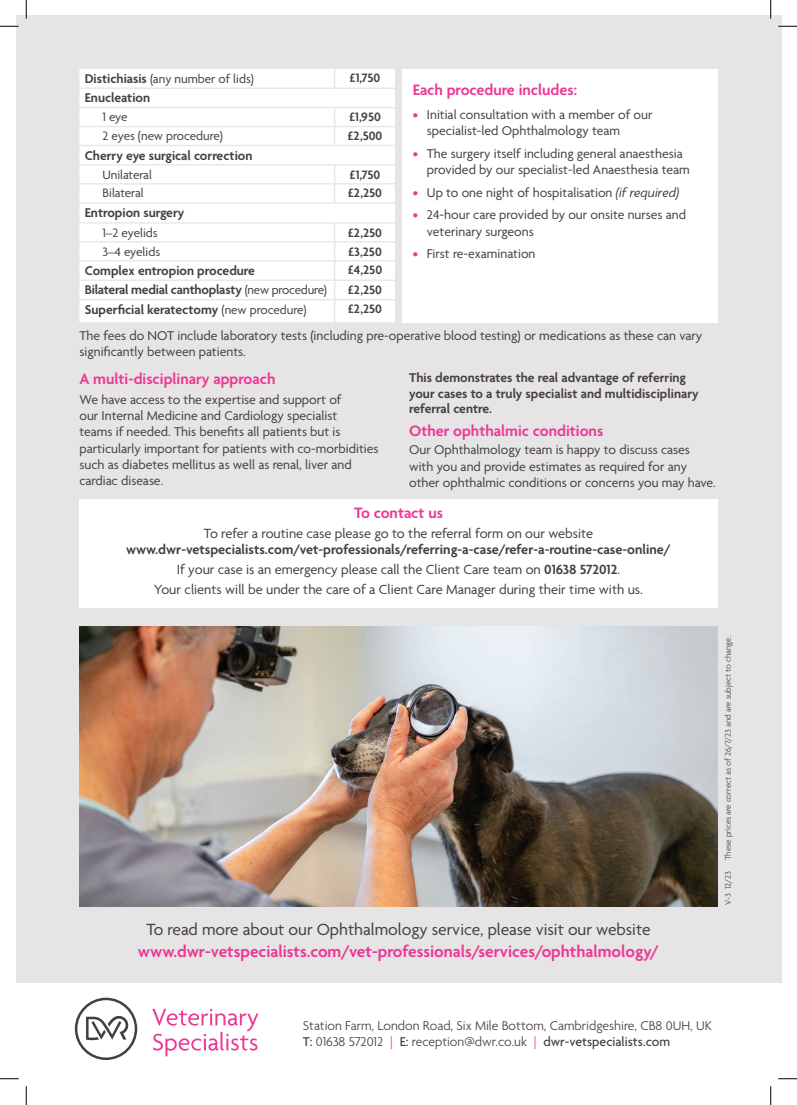
<style>
.page{position:relative;width:797px;height:1105px;background:#fff}
.page>*{position:absolute;margin:0;border:0;box-sizing:border-box;transform-origin:0 0}
.t1{font:600 17.5px "Agenda";color:#ed3896}
.t2{font:17.5px "Agenda";color:#44403f}
.t3{font:600 16.25px "Agenda";color:#ed3896}
.t4{font:14.38px/19.8px "Agenda";color:#44403f;text-align:center}
.t5{font:13.75px/16.2px "Agenda";color:#44403f}
.t6{font:600 13.75px/15.6px "Agenda";color:#44403f}
.t7{font:300 13.75px/16.2px "Agenda";color:#44403f}
.t8{font:13.12px "Agenda";color:#44403f}
.t9{font:600 13.12px "Agenda";color:#44403f}
.t10{font:300 8.75px "Agenda";color:#44403f}
.s1{font-weight:600;font-size:13.75px}
.s2{font-weight:400;font-size:13.12px}
.s3{font-family:"Mars Centra";font-weight:800;color:#ed3896}
.s4{font-style:italic}
.s5{font-weight:600}
.s6{font-weight:500}
.s7{color:#ed3896}
</style>
<div class="page">
<div style="left:16px;top:16px;width:765px;height:967px;background:#e6e4e4"></div>
<svg style="left:75px;top:998px;width:62px;height:62px"></svg>
<svg style="left:152px;top:1009px;width:106px;height:47px"></svg>
<img style="left:79px;top:627px;width:638px;height:280px">
<div style="left:402px;top:69px;width:315px;height:253px;background:#fff"></div>
<div style="left:79px;top:69px;width:316px;height:253px;background:#fff"></div>
<svg style="left:334px;top:69px;width:1px;height:19px"></svg>
<hr style="left:79px;top:126px;width:256px;height:1px;background:#e6e4e4">
<hr style="left:335px;top:126px;width:60px;height:1px;background:#e6e4e4">
<svg style="left:334px;top:108px;width:1px;height:37px"></svg>
<hr style="left:79px;top:145px;width:256px;height:1px;background:#e6e4e4">
<hr style="left:335px;top:145px;width:60px;height:1px;background:#e6e4e4">
<hr style="left:79px;top:164px;width:256px;height:1px;background:#e6e4e4">
<hr style="left:335px;top:164px;width:60px;height:1px;background:#e6e4e4">
<hr style="left:79px;top:183px;width:256px;height:1px;background:#e6e4e4">
<hr style="left:335px;top:183px;width:60px;height:1px;background:#e6e4e4">
<svg style="left:334px;top:165px;width:1px;height:37px"></svg>
<hr style="left:79px;top:202px;width:256px;height:1px;background:#e6e4e4">
<hr style="left:335px;top:202px;width:60px;height:1px;background:#e6e4e4">
<hr style="left:79px;top:222px;width:256px;height:2px;background:#e6e4e4">
<hr style="left:335px;top:222px;width:60px;height:2px;background:#e6e4e4">
<hr style="left:79px;top:241px;width:256px;height:1px;background:#e6e4e4">
<hr style="left:335px;top:241px;width:60px;height:1px;background:#e6e4e4">
<hr style="left:79px;top:260px;width:256px;height:1px;background:#e6e4e4">
<hr style="left:335px;top:260px;width:60px;height:1px;background:#e6e4e4">
<hr style="left:79px;top:280px;width:256px;height:1px;background:#e6e4e4">
<hr style="left:335px;top:280px;width:60px;height:1px;background:#e6e4e4">
<hr style="left:79px;top:299px;width:256px;height:1px;background:#e6e4e4">
<hr style="left:335px;top:299px;width:60px;height:1px;background:#e6e4e4">
<svg style="left:334px;top:224px;width:1px;height:98px"></svg>
<hr style="left:79px;top:88px;width:256px;height:1px;background:#e6e4e4">
<hr style="left:335px;top:88px;width:60px;height:1px;background:#e6e4e4">
<hr style="left:79px;top:107px;width:256px;height:1px;background:#e6e4e4">
<hr style="left:335px;top:107px;width:60px;height:1px;background:#e6e4e4">
<div style="left:79px;top:499px;width:638px;height:108px;background:#fff"></div>
<svg style="left:0;top:25px;width:19px;height:2px"></svg>
<svg style="left:778px;top:25px;width:19px;height:2px"></svg>
<svg style="left:0;top:1078px;width:19px;height:1px"></svg>
<svg style="left:778px;top:1078px;width:19px;height:1px"></svg>
<svg style="left:25px;top:0;width:2px;height:19px"></svg>
<svg style="left:25px;top:1086px;width:2px;height:19px"></svg>
<svg style="left:770px;top:0;width:1px;height:19px"></svg>
<svg style="left:770px;top:1086px;width:1px;height:19px"></svg>
<p class="t8" style="left:85px;top:74px;width:171px"><span class="s1">Distichiasis</span> (any number of lids)</p>
<p class="t9" style="left:350px;top:73px;width:32px">£1,750</p>
<p class="t6" style="left:85px;top:91px;width:67px">Enucleation</p>
<p class="t8" style="left:102px;top:112px;width:27px">1 eye</p>
<p class="t9" style="left:349px;top:112px;width:33px">£1,950</p>
<p class="t8" style="left:102px;top:131px;width:122px">2 eyes (new procedure)</p>
<p class="t9" style="left:348px;top:131px;width:36px">£2,500</p>
<p class="t6" style="left:85px;top:148px;width:169px">Cherry eye surgical correction</p>
<p class="t8" style="left:102px;top:169px;width:51px">Unilateral</p>
<p class="t9" style="left:350px;top:169px;width:32px">£1,750</p>
<p class="t8" style="left:102px;top:188px;width:43px">Bilateral</p>
<p class="t9" style="left:348px;top:188px;width:35px">£2,250</p>
<p class="t6" style="left:85px;top:206px;width:101px">Entropion surgery</p>
<p class="t8" style="left:102px;top:227px;width:57px">1–2 eyelids</p>
<p class="t9" style="left:348px;top:227px;width:35px">£2,250</p>
<p class="t8" style="left:102px;top:246px;width:59px">3–4 eyelids</p>
<p class="t9" style="left:348px;top:246px;width:35px">£3,250</p>
<p class="t6" style="left:85px;top:264px;width:172px">Complex entropion procedure</p>
<p class="t9" style="left:348px;top:265px;width:36px">£4,250</p>
<p class="t6" style="left:85px;top:283px;width:244px">Bilateral medial canthoplasty <span class="s2">(new procedure)</span></p>
<p class="t9" style="left:348px;top:284px;width:35px">£2,250</p>
<p class="t6" style="left:85px;top:303px;width:223px">Superficial keratectomy <span class="s2">(new procedure)</span></p>
<p class="t9" style="left:348px;top:304px;width:35px">£2,250</p>
<p class="t3" style="left:412px;top:83px;width:166px">Each procedure includes:</p>
<p class="t5" style="left:427px;top:107px;width:227px;line-height:16.9px;text-indent:-14px"><span class="s3">•</span> Initial consultation with a member of our specialist-led Ophthalmology team</p>
<p class="t5" style="left:427px;top:146px;width:264px;line-height:16.9px;text-indent:-14px"><span class="s3">•</span> The surgery itself including general anaesthesia provided by our specialist-led Anaesthesia team</p>
<p class="t5" style="left:412px;top:185px;width:268px"><span class="s3">•</span> Up to one night of hospitalisation <span class="s4">(if required)</span></p>
<p class="t5" style="left:427px;top:207px;width:261px;line-height:16.9px;text-indent:-14px"><span class="s3">•</span> 24-hour care provided by our onsite nurses and veterinary surgeons</p>
<p class="t5" style="left:412px;top:247px;width:124px"><span class="s3">•</span> First re-examination</p>
<p class="t5" style="left:79px;top:329px;width:624px">The fees do NOT include laboratory tests (including pre-operative blood testing) or medications as these can vary significantly between patients.</p>
<p class="t3" style="left:79px;top:372px;width:198px">A multi-disciplinary approach</p>
<p class="t5" style="left:79px;top:392px;width:300px">We have access to the expertise and support of<br>our Internal Medicine and Cardiology specialist<br>teams if needed. This benefits all patients but is particularly important for patients with co-morbidities such as diabetes mellitus as well as renal, liver and cardiac disease.</p>
<p class="t6" style="left:409px;top:371px;width:291px">This demonstrates the real advantage of referring your cases to a truly specialist and multidisciplinary referral centre.</p>
<p class="t3" style="left:409px;top:425px;width:196px">Other ophthalmic conditions</p>
<p class="t5" style="left:409px;top:443px;width:308px">Our Ophthalmology team is happy to discuss cases with you and provide estimates as required for any other ophthalmic conditions or concerns you may have.</p>
<p class="t3" style="left:354px;top:506px;width:90px">To contact us</p>
<p class="t4" style="left:204px;top:524px;width:391px">To refer a routine case please go to the referral form on our website</p>
<p class="t4" style="left:126px;top:541px;width:546px"><span class="s5">www.dwr-vetspecialists.com/vet-professionals/referring-a-case/refer-a-routine-case-online/<br></span>If your case is an emergency please call the Client Care team on <span class="s5">01638 572012</span>.<br>Your clients will be under the care of a Client Care Manager during their time with us.</p>
<p class="t2" style="left:146px;top:923px;width:505px">To read more about our Ophthalmology service, please visit our website</p>
<p class="t1" style="left:138px;top:944px;width:523px">www.dwr-vetspecialists.com/vet-professionals/services/ophthalmology/</p>
<p class="t10" style="left:724px;top:860px;width:226px;rotate:-90deg">These prices are correct as of 26/7/23 and are subject to change.</p>
<p class="t10" style="left:724px;top:905px;width:35px;rotate:-90deg">V-3 12/23</p>
<p class="t7" style="left:303px;top:1019px;width:410px">Station Farm, London Road, Six Mile Bottom, Cambridgeshire, CB8 0UH, UK<br><span class="s6">T:</span> 01638 572012 <span class="s7">|</span> <span class="s6">E:</span> reception@dwr.co.uk <span class="s7">|</span> <span class="s6">dwr-vetspecialists.com</span></p>
</div>
